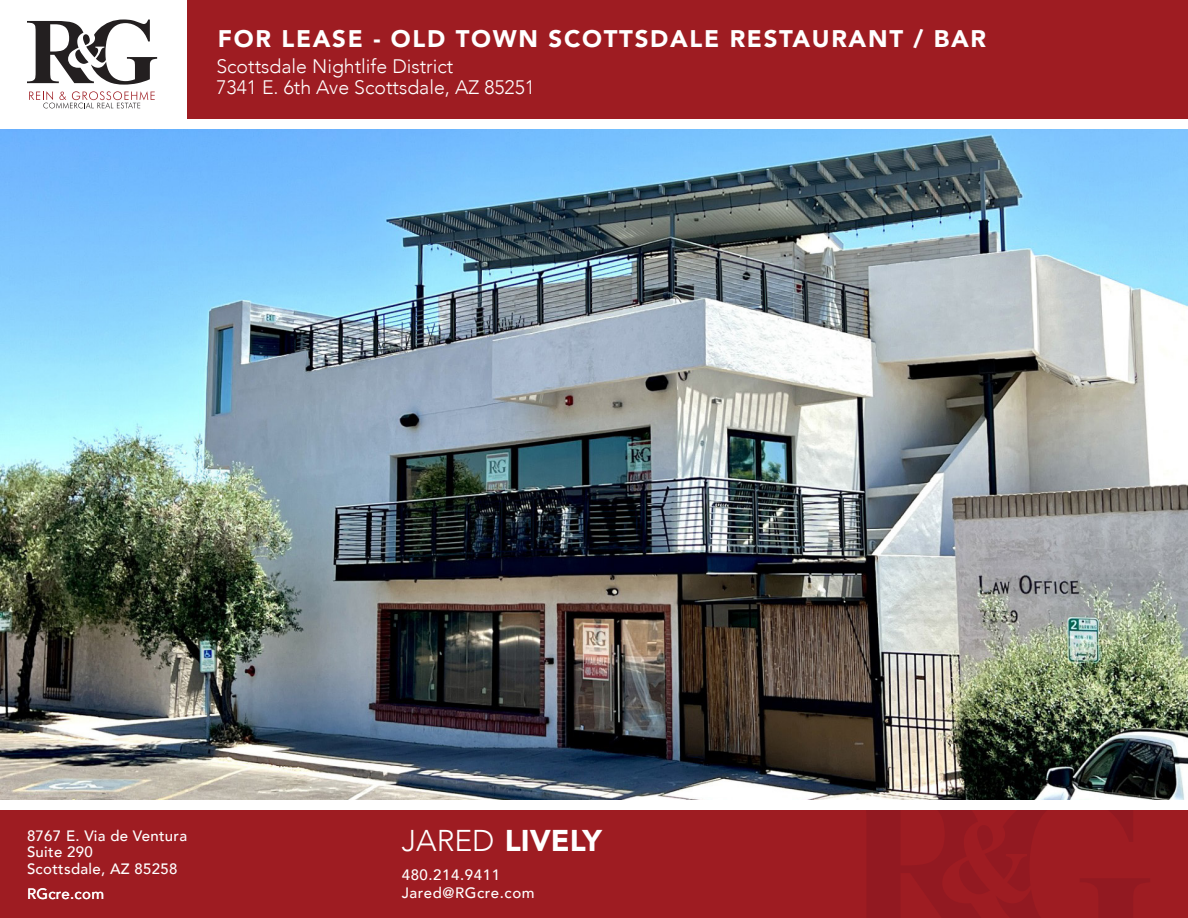
<style>
.page{position:relative;width:1188px;height:918px;background:#fff}
.page>*{position:absolute;margin:0;border:0;box-sizing:border-box;transform-origin:0 0}
.t1{font:900 30px "Avenir";color:#fff}
.MASTER_PG_HEADER__Title_Paragraph_Style{font:900 24px "Avenir";letter-spacing:.07em;color:#fff}
.Cover-_Header_Footer_Subtext_Paragraph_S{font:300 19.5px "Avenir";color:#fff}
.t2{font:500 15px/16.5px "Avenir";letter-spacing:.02em;color:#fff}
.t3{font:500 15px/18px "Avenir";letter-spacing:.04em;color:#fff}
.s1{font-weight:300}
</style>
<div class="page">
<div style="left:188px;top:0;width:1000px;height:119px;background:#9e1c22"></div>
<svg style="left:27px;top:20px;width:130px;height:65px"></svg>
<svg style="left:29px;top:91px;width:126px;height:17px"></svg>
<div style="left:0;top:810px;width:1188px;height:108px;background:#9e1c22"></div>
<svg style="left:866px;top:810px;width:284px;height:108px"></svg>
<img style="left:0;top:130px;width:1188px;height:669px">
<p class="MASTER_PG_HEADER__Title_Paragraph_Style" style="left:218px;top:18px;width:770px">FOR LEASE - OLD TOWN SCOTTSDALE RESTAURANT / BAR</p>
<p class="Cover-_Header_Footer_Subtext_Paragraph_S" style="left:216px;top:55px;width:238px">Scottsdale Nightlife District</p>
<p class="Cover-_Header_Footer_Subtext_Paragraph_S" style="left:216px;top:76px;width:320px">7341 E. 6th Ave Scottsdale, AZ 85251</p>
<p class="t2" style="left:27px;top:826px;width:162px">8767 E. Via de Ventura<br>Suite 290<br>Scottsdale, AZ 85258</p>
<p class="t2" style="left:27px;top:885px;width:79px">RGcre.com</p>
<h1 class="t1" style="left:402px;top:814px;width:202px"><span class="s1">JARED</span> LIVELY</h1>
<p class="t3" style="left:402px;top:865px;width:134px">480.214.9411<br>Jared@RGcre.com</p>
</div>
